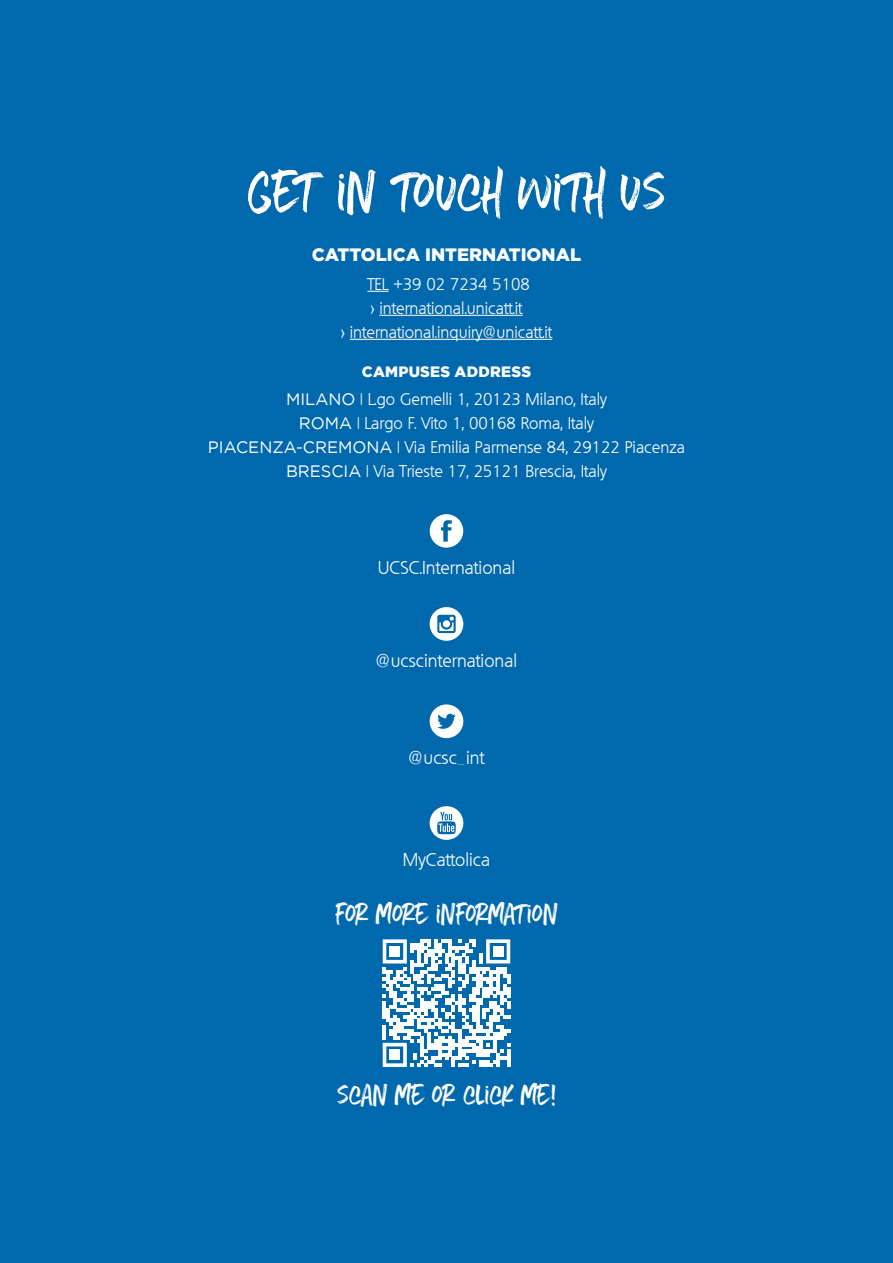
<style>
.page{position:relative;width:893px;height:1263px;background:#0068ac}
.page>*{position:absolute;margin:0;border:0;box-sizing:border-box;transform-origin:0 0}
.t1{font:60px "Five Boroughs Handwriting Regul";letter-spacing:-.03em;color:#fff}
.t2{font:30px "Five Boroughs Handwriting Regul";letter-spacing:-.03em;color:#fff}
.t3{font:300 18px "Quebec";color:#fff}
.t4{font:900 18px "Gotham";color:#fff}
.t5{font:300 16.5px/24px "Quebec";color:#fff;text-align:center}
.t6{font:900 15px "Gotham";letter-spacing:.015em;color:#fff}
.s1{font-family:"Gotham";font-weight:400}
</style>
<div class="page">
<svg style="left:367px;top:291px;width:22px;height:1px"></svg>
<hr style="left:379px;top:315px;width:144px;height:1px;background:#fff">
<hr style="left:350px;top:339px;width:202px;height:1px;background:#fff">
<svg style="left:427px;top:511px;width:39px;height:39px"></svg>
<svg style="left:441px;top:520px;width:11px;height:22px"></svg>
<svg style="left:427px;top:702px;width:39px;height:39px"></svg>
<svg style="left:437px;top:714px;width:19px;height:15px"></svg>
<svg style="left:427px;top:604px;width:39px;height:39px"></svg>
<svg style="left:437px;top:615px;width:19px;height:18px"></svg>
<svg style="left:427px;top:803px;width:39px;height:39px"></svg>
<svg style="left:437px;top:812px;width:19px;height:22px"></svg>
<svg style="left:383px;top:939px;width:127px;height:128px"></svg>
<div style="left:390px;top:946px;width:10px;height:11px;background:#fff"></div>
<div style="left:493px;top:946px;width:10px;height:11px;background:#fff"></div>
<div style="left:390px;top:1050px;width:10px;height:10px;background:#fff"></div>
<h1 class="t1" style="left:245px;top:162px;width:423px">get in touch with us</h1>
<p class="t4" style="left:312px;top:242px;width:271px">CATTOLICA INTERNATIONAL</p>
<p class="t5" style="left:341px;top:272px;width:213px">TEL +39 02 7234 5108<br>&gt; international.unicatt.it<br>&gt; international.inquiry@unicatt.it</p>
<p class="t6" style="left:362px;top:363px;width:171px">CAMPUSES ADDRESS</p>
<p class="t5" style="left:208px;top:387px;width:479px"><span class="s1">MILANO</span> | L.go Gemelli 1, 20123 Milano, Italy<br><span class="s1">ROMA</span> | Largo F. Vito 1, 00168 Roma, Italy <span class="s1">PIACENZA-CREMONA</span> | Via Emilia Parmense 84, 29122 Piacenza <span class="s1">BRESCIA</span> | Via Trieste 17, 25121 Brescia, Italy</p>
<p class="t3" style="left:378px;top:556px;width:139px">UCSC.International</p>
<p class="t3" style="left:376px;top:649px;width:143px">@ucscinternational</p>
<p class="t3" style="left:409px;top:746px;width:77px">@ucsc_int</p>
<p class="t3" style="left:403px;top:848px;width:89px">MyCattolica</p>
<h2 class="t2" style="left:335px;top:899px;width:224px">for more information</h2>
<h2 class="t2" style="left:337px;top:1079px;width:220px">scan me or click me!</h2>
</div>
